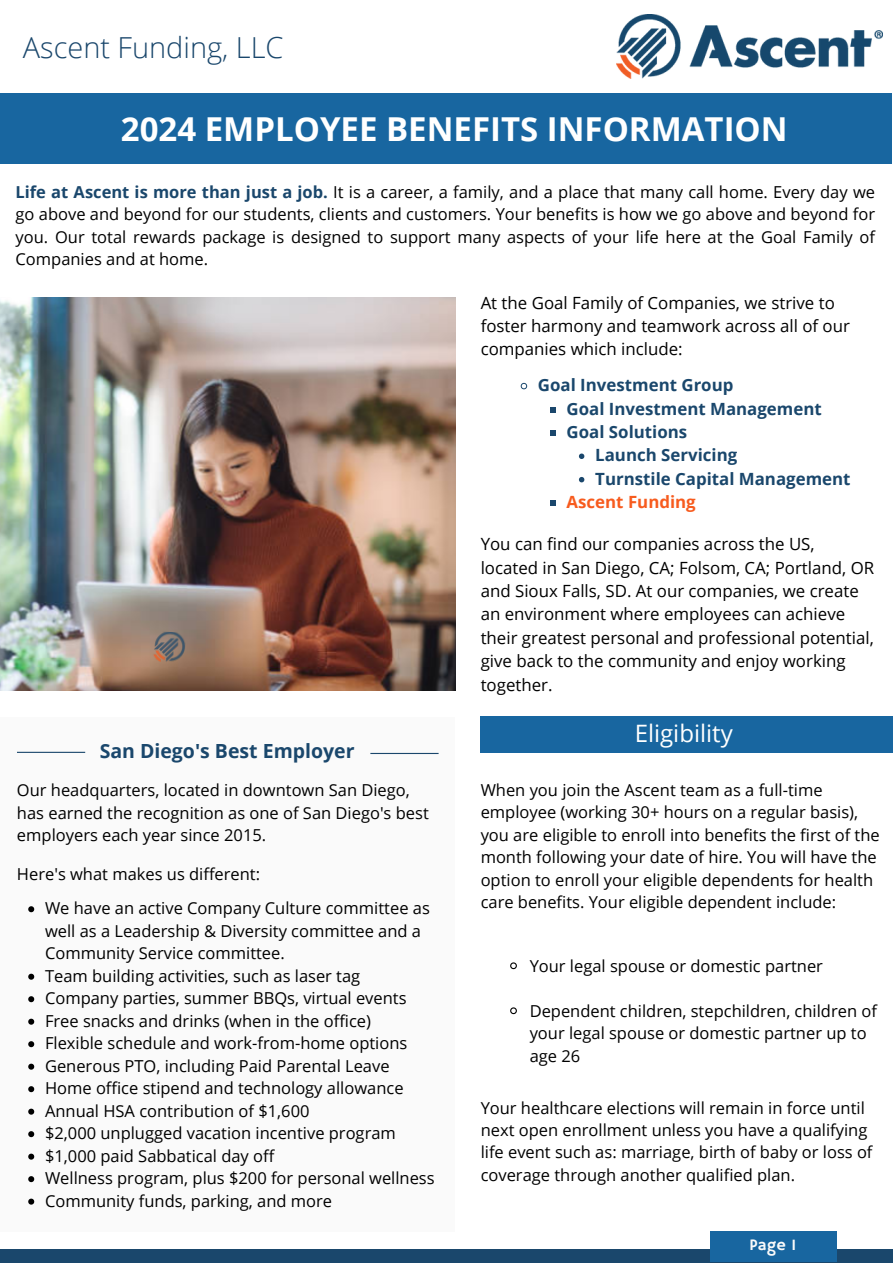
<style>
.page{position:relative;width:893px;height:1264px;background:#fff}
.page>*{position:absolute;margin:0;border:0;box-sizing:border-box;transform-origin:0 0}
.t1{font:700 33px "Open Sans";color:#fff}
.t2{font:300 28.95px "Open Sans";color:#1a476c}
.t3{font:24px "Open Sans";color:#fff}
.t4{font:700 19.5px "Open Sans";color:#1a476c}
.t5{font:16.8px/23.4px "Open Sans";color:#000}
.t6{font:700 16.8px "Open Sans";color:#1a476c}
.t7{font:700 16.8px "Open Sans";color:#f75b1e}
.t8{font:16.5px/22.5px "Open Sans";color:#000}
.t9{font:16.05px "Hammersmith One";color:#fafafa}
.s1{font-weight:700;color:#1a476c}
</style>
<div class="page">
<div style="left:0;top:94px;width:891px;height:70px;background:#1866a0"></div>
<div style="left:0;top:717px;width:454px;height:514px;background:#fafafa"></div>
<hr style="left:370px;top:753px;width:68px;height:1px;background:#1a476c">
<hr style="left:17px;top:751px;width:68px;height:2px;background:#1a476c">
<div style="left:0;top:1249px;width:892px;height:13px;background:#1a476c"></div>
<div style="left:709px;top:1231px;width:127px;height:31px;background:#1866a0"></div>
<img style="left:1px;top:297px;width:454px;height:393px">
<img style="left:150px;top:631px;width:38px;height:34px">
<img style="left:616px;top:15px;width:266px;height:64px">
<svg style="left:520px;top:382px;width:7px;height:8px"></svg>
<svg style="left:550px;top:407px;width:5px;height:5px"></svg>
<svg style="left:550px;top:430px;width:5px;height:5px"></svg>
<svg style="left:579px;top:453px;width:5px;height:6px"></svg>
<svg style="left:579px;top:477px;width:5px;height:5px"></svg>
<svg style="left:550px;top:500px;width:5px;height:6px"></svg>
<svg style="left:28px;top:906px;width:6px;height:6px"></svg>
<svg style="left:28px;top:973px;width:6px;height:6px"></svg>
<svg style="left:28px;top:996px;width:6px;height:6px"></svg>
<svg style="left:28px;top:1018px;width:6px;height:6px"></svg>
<svg style="left:28px;top:1041px;width:6px;height:6px"></svg>
<svg style="left:28px;top:1063px;width:6px;height:6px"></svg>
<svg style="left:28px;top:1086px;width:6px;height:6px"></svg>
<svg style="left:28px;top:1108px;width:6px;height:6px"></svg>
<svg style="left:28px;top:1131px;width:6px;height:6px"></svg>
<svg style="left:28px;top:1153px;width:6px;height:6px"></svg>
<svg style="left:28px;top:1176px;width:6px;height:6px"></svg>
<svg style="left:28px;top:1198px;width:6px;height:6px"></svg>
<svg style="left:510px;top:962px;width:7px;height:8px"></svg>
<svg style="left:510px;top:1007px;width:7px;height:7px"></svg>
<div style="left:480px;top:716px;width:412px;height:37px;background:#1866a0"></div>
<p class="t2" style="left:23px;top:27px;width:262px">Ascent Funding, LLC</p>
<p class="t1" style="left:121px;top:106px;width:668px">2024 EMPLOYEE BENEFITS INFORMATION</p>
<p class="t8" style="left:16px;top:180px;width:860px;text-align:justify"><span class="s1">Life at Ascent is more than just a job.</span> It is a career, a family, and a place that many call home. Every day we go above and beyond for our students, clients and customers. Your benefits is how we go above and beyond for you. Our total rewards package is designed to support many aspects of your life here at the Goal Family of Companies and at home.</p>
<p class="t5" style="left:480px;top:290px;width:371px">At the Goal Family of Companies, we strive to foster harmony and teamwork across all of our companies which include:</p>
<p class="t6" style="left:538px;top:373px;width:197px">Goal Investment Group</p>
<p class="t6" style="left:566px;top:396px;width:257px">Goal Investment Management</p>
<p class="t6" style="left:566px;top:420px;width:122px">Goal Solutions</p>
<p class="t6" style="left:595px;top:443px;width:143px">Launch Servicing</p>
<p class="t6" style="left:595px;top:467px;width:257px">Turnstile Capital Management</p>
<p class="t7" style="left:566px;top:490px;width:131px">Ascent Funding</p>
<p class="t4" style="left:100px;top:737px;width:256px">San Diego's Best Employer</p>
<p class="t8" style="left:17px;top:778px;width:413px">Our headquarters, located in downtown San Diego, has earned the recognition as one of San Diego's best employers each year since 2015.</p>
<p class="t8" style="left:17px;top:862px;width:245px">Here's what makes us different:</p>
<p class="t8" style="left:45px;top:896px;width:386px">We have an active Company Culture committee as well as a Leadership &amp; Diversity committee and a<br>Community Service committee.</p>
<p class="t8" style="left:45px;top:964px;width:317px">Team building activities, such as laser tag</p>
<p class="t8" style="left:45px;top:986px;width:363px">Company parties, summer BBQs, virtual events</p>
<p class="t8" style="left:45px;top:1009px;width:327px">Free snacks and drinks (when in the office)</p>
<p class="t8" style="left:45px;top:1031px;width:364px">Flexible schedule and work-from-home options</p>
<p class="t8" style="left:45px;top:1054px;width:346px">Generous PTO, including Paid Parental Leave</p>
<p class="t8" style="left:45px;top:1076px;width:360px">Home office stipend and technology allowance</p>
<p class="t8" style="left:45px;top:1099px;width:266px">Annual HSA contribution of $1,600</p>
<p class="t8" style="left:45px;top:1121px;width:352px">$2,000 unplugged vacation incentive program</p>
<p class="t8" style="left:45px;top:1144px;width:231px">$1,000 paid Sabbatical day off</p>
<p class="t8" style="left:45px;top:1166px;width:391px">Wellness program, plus $200 for personal wellness</p>
<p class="t8" style="left:45px;top:1189px;width:288px">Community funds, parking, and more</p>
<p class="t5" style="left:480px;top:532px;width:395px">You can find our companies across the US, located in San Diego, CA; Folsom, CA; Portland, OR and Sioux Falls, SD. At our companies, we create an environment where employees can achieve their greatest personal and professional potential, give back to the community and enjoy working together.</p>
<p class="t3" style="left:634px;top:716px;width:100px">Eligibility</p>
<p class="t8" style="left:480px;top:778px;width:400px">When you join the Ascent team as a full-time employee (working 30+ hours on a regular basis), you are eligible to enroll into benefits the first of the month following your date of hire. You will have the option to enroll your eligible dependents for health care benefits. Your eligible dependent include:</p>
<p class="t8" style="left:529px;top:954px;width:295px">Your legal spouse or domestic partner</p>
<p class="t8" style="left:529px;top:999px;width:349px">Dependent children, stepchildren, children of your legal spouse or domestic partner up to age 26</p>
<p class="t8" style="left:480px;top:1095px;width:393px">Your healthcare elections will remain in force until next open enrollment unless you have a qualifying life event such as: marriage, birth of baby or loss of coverage through another qualified plan.</p>
<p class="t9" style="left:749px;top:1235px;width:48px">Page 1</p>
</div>
